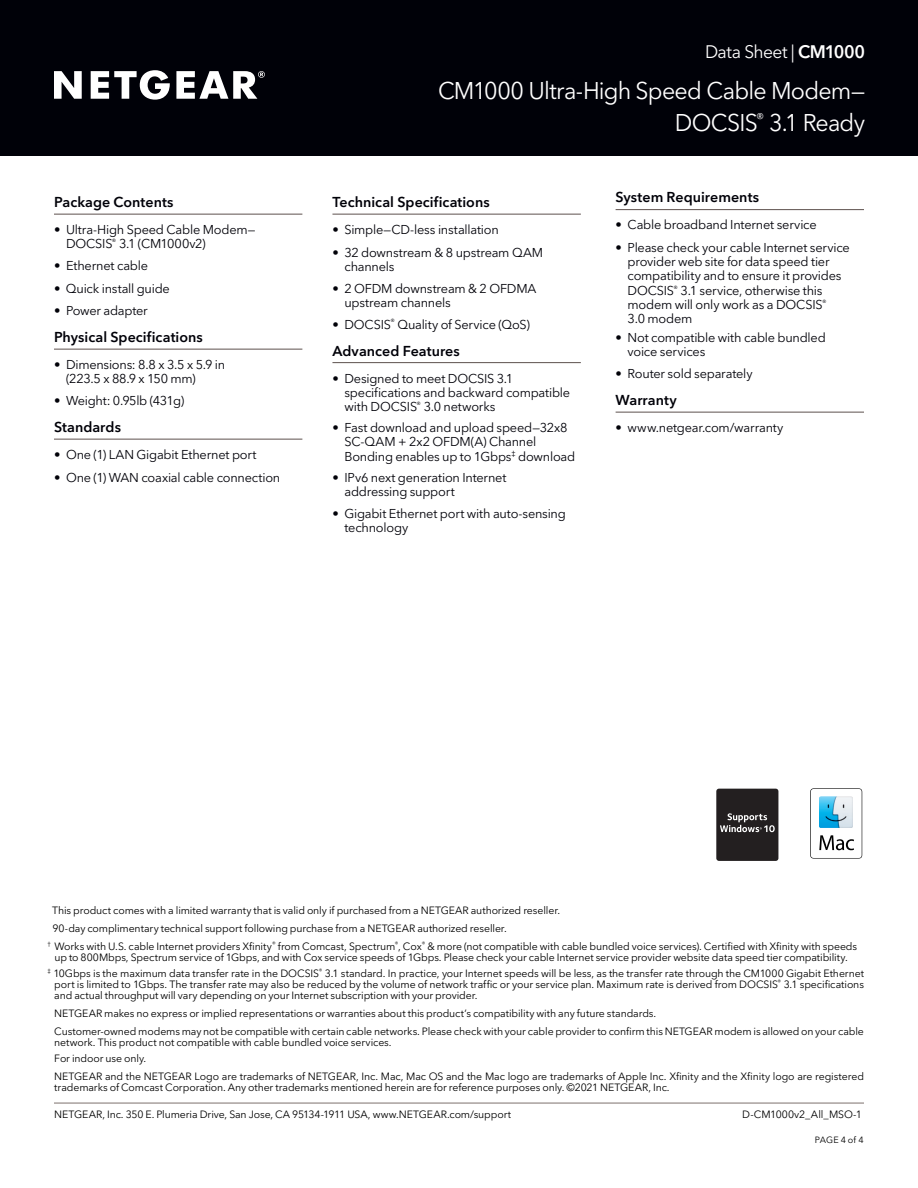
<style>
.page{position:relative;width:918px;height:1188px;background:#fff}
.page>*{position:absolute;margin:0;border:0;box-sizing:border-box;transform-origin:0 0}
.t1{font:24px/31.5px "Avenir Next LT Pro";letter-spacing:-.035em;color:#fff;text-align:right}
.t2{font:18px "Avenir Next LT Pro";letter-spacing:-.03em;color:#fff}
.Tech_Specs_Subhead{font:600 14.25px "Avenir Next LT Pro";letter-spacing:.005em;color:#000108}
.Tech_Specs{font:12.75px/14.2px "Avenir Next LT Pro";letter-spacing:-.02em;color:#000108}
.legal{font:10.5px/11.2px "Avenir Next LT Pro";letter-spacing:-.01em;color:#000001}
.t3{font:9px "Avenir Next LT Pro";letter-spacing:.015em;color:#000001}
.s1{font-weight:600}
</style>
<div class="page">
<div style="left:0;top:0;width:918px;height:156px;background:#000108"></div>
<svg style="left:54px;top:70px;width:211px;height:30px"></svg>
<hr style="left:54px;top:214px;width:248px;height:1px;background:#5d514e">
<hr style="left:54px;top:349px;width:248px;height:1px;background:#5d514e">
<hr style="left:54px;top:439px;width:248px;height:1px;background:#5d514e">
<hr style="left:332px;top:214px;width:249px;height:1px;background:#5d514e">
<hr style="left:332px;top:362px;width:249px;height:1px;background:#5d514e">
<hr style="left:616px;top:209px;width:248px;height:1px;background:#5d514e">
<hr style="left:616px;top:412px;width:248px;height:1px;background:#5d514e">
<hr style="left:54px;top:1103px;width:810px;height:1px;background:#7d716c">
<div style="left:716px;top:789px;width:62px;height:72px;background:#231f20;border-radius:3px"></div>
<svg style="left:720px;top:813px;width:55px;height:19px"></svg>
<svg style="left:810px;top:788px;width:52px;height:71px"></svg>
<img style="left:820px;top:797px;width:33px;height:31px">
<h2 class="t2" style="left:705px;top:41px;width:162px">Data Sheet | <span class="s1">CM1000</span></h2>
<p class="Tech_Specs_Subhead" style="left:54px;top:193px;width:121px">Package Contents</p>
<p class="Tech_Specs" style="left:66px;top:222px;width:191px;text-indent:-12px">• Ultra-High Speed Cable Modem—<br>DOCSIS<sup>®</sup> 3.1 (CM1000v2)</p>
<p class="Tech_Specs" style="left:54px;top:258px;width:96px">• Ethernet cable</p>
<p class="Tech_Specs" style="left:54px;top:281px;width:117px">• Quick install guide</p>
<p class="Tech_Specs" style="left:54px;top:303px;width:95px">• Power adapter</p>
<p class="Tech_Specs_Subhead" style="left:54px;top:328px;width:150px">Physical Specifications</p>
<p class="Tech_Specs" style="left:66px;top:357px;width:161px;text-indent:-12px">• Dimensions: 8.8 x 3.5 x 5.9 in (223.5 x 88.9 x 150 mm)</p>
<p class="Tech_Specs" style="left:54px;top:393px;width:132px">• Weight: 0.95lb (431g)</p>
<p class="Tech_Specs_Subhead" style="left:54px;top:418px;width:69px">Standards</p>
<p class="Tech_Specs" style="left:54px;top:447px;width:204px">• One (1) LAN Gigabit Ethernet port</p>
<p class="Tech_Specs" style="left:54px;top:470px;width:228px">• One (1) WAN coaxial cable connection</p>
<h1 class="t1" style="left:438px;top:75px;width:429px">CM1000 Ultra-High Speed Cable Modem—<br>DOCSIS<sup>®</sup> 3.1 Ready</h1>
<p class="Tech_Specs_Subhead" style="left:332px;top:193px;width:159px">Technical Specifications</p>
<p class="Tech_Specs" style="left:332px;top:222px;width:168px">• Simple—CD-less installation</p>
<p class="Tech_Specs" style="left:344px;top:245px;width:200px;text-indent:-12px">• 32 downstream &amp; 8 upstream QAM channels</p>
<p class="Tech_Specs" style="left:344px;top:281px;width:194px;text-indent:-12px">• 2 OFDM downstream &amp; 2 OFDMA upstream channels</p>
<p class="Tech_Specs" style="left:332px;top:317px;width:199px">• DOCSIS<sup>®</sup> Quality of Service (QoS)</p>
<p class="Tech_Specs_Subhead" style="left:332px;top:342px;width:129px">Advanced Features</p>
<p class="Tech_Specs" style="left:344px;top:371px;width:227px;text-indent:-12px">• Designed to meet DOCSIS 3.1 specifications and backward compatible with DOCSIS<sup>®</sup> 3.0 networks</p>
<p class="Tech_Specs" style="left:344px;top:420px;width:232px;text-indent:-12px">• Fast download and upload speed—32x8<br>SC-QAM + 2x2 OFDM(A) Channel<br>Bonding enables up to 1Gbps<sup>‡</sup> download</p>
<p class="Tech_Specs" style="left:344px;top:470px;width:164px;text-indent:-12px">• IPv6 next generation Internet addressing support</p>
<p class="Tech_Specs" style="left:344px;top:506px;width:223px;text-indent:-12px">• Gigabit Ethernet port with auto-sensing technology</p>
<p class="Tech_Specs_Subhead" style="left:616px;top:189px;width:145px">System Requirements</p>
<p class="Tech_Specs" style="left:616px;top:218px;width:203px">• Cable broadband Internet service</p>
<p class="Tech_Specs" style="left:628px;top:240px;width:224px;text-indent:-12px">• Please check your cable Internet service provider web site for data speed tier compatibility and to ensure it provides<br>DOCSIS<sup>®</sup> 3.1 service, otherwise this modem will only work as a DOCSIS<sup>®<br></sup>3.0 modem</p>
<p class="Tech_Specs" style="left:628px;top:330px;width:200px;text-indent:-12px">• Not compatible with cable bundled voice services</p>
<p class="Tech_Specs" style="left:616px;top:366px;width:139px">• Router sold separately</p>
<p class="Tech_Specs_Subhead" style="left:616px;top:391px;width:63px">Warranty</p>
<p class="Tech_Specs" style="left:616px;top:420px;width:169px">• www.netgear.com/warranty</p>
<p class="legal" style="left:52px;top:904px;width:510px">This product comes with a limited warranty that is valid only if purchased from a NETGEAR authorized reseller.</p>
<p class="legal" style="left:53px;top:922px;width:456px">90-day complimentary technical support following purchase from a NETGEAR authorized reseller.</p>
<p class="legal" style="left:48px;top:940px;width:811px;text-align:center"><sup>†</sup> Works with U.S. cable Internet providers Xfinity<sup>®</sup> from Comcast, Spectrum<sup>®</sup>, Cox<sup>®</sup> &amp; more (not compatible with cable bundled voice services). Certified with Xfinity with speeds up to 800Mbps, Spectrum service of 1Gbps, and with Cox service speeds of 1Gbps. Please check your cable Internet service provider website data speed tier compatibility.</p>
<p class="legal" style="left:54px;top:967px;width:811px;text-align:justify;text-indent:-7px"><sup>‡</sup> 10Gbps is the maximum data transfer rate in the DOCSIS<sup>®</sup> 3.1 standard. In practice, your Internet speeds will be less, as the transfer rate through the CM1000 Gigabit Ethernet port is limited to 1Gbps. The transfer rate may also be reduced by the volume of network traffic or your service plan. Maximum rate is derived from DOCSIS<sup>®</sup> 3.1 specifications and actual throughput will vary depending on your Internet subscription with your provider.</p>
<p class="legal" style="left:54px;top:1008px;width:604px">NETGEAR makes no express or implied representations or warranties about this product’s compatibility with any future standards.</p>
<p class="legal" style="left:54px;top:1026px;width:811px">Customer-owned modems may not be compatible with certain cable networks. Please check with your cable provider to confirm this NETGEAR modem is allowed on your cable network. This product not compatible with cable bundled voice services.</p>
<p class="legal" style="left:54px;top:1053px;width:94px">For indoor use only.</p>
<p class="legal" style="left:54px;top:1071px;width:811px">NETGEAR and the NETGEAR Logo are trademarks of NETGEAR, Inc. Mac, Mac OS and the Mac logo are trademarks of Apple Inc. Xfinity and the Xfinity logo are registered trademarks of Comcast Corporation. Any other trademarks mentioned herein are for reference purposes only. ©2021 NETGEAR, Inc.</p>
<p class="legal" style="left:54px;top:1109px;width:458px">NETGEAR, Inc. 350 E. Plumeria Drive, San Jose, CA 95134-1911 USA, www.NETGEAR.com/support</p>
<p class="legal" style="left:742px;top:1109px;width:121px">D-CM1000v2_All_MSO-1</p>
<p class="t3" style="left:815px;top:1134px;width:50px">PAGE 4 of 4</p>
</div>
